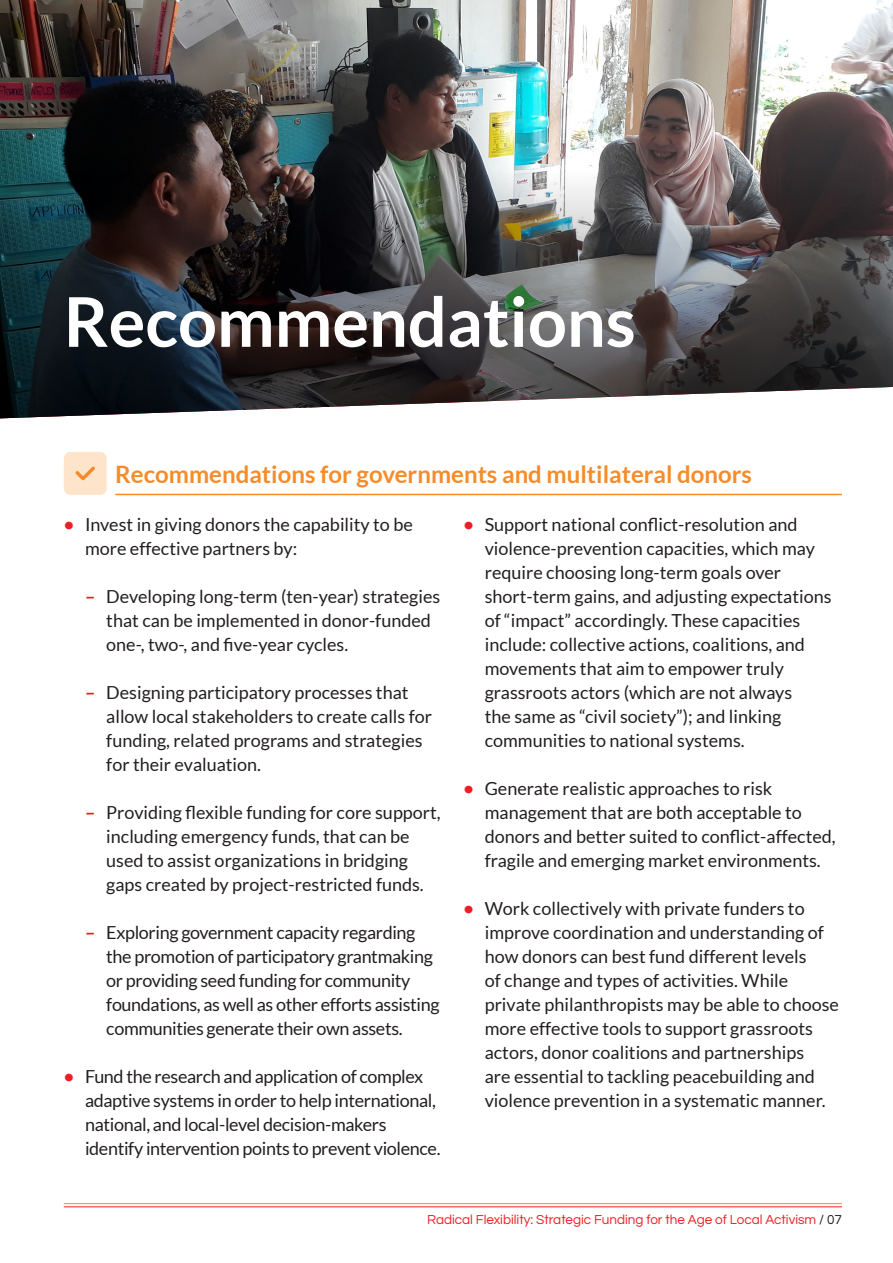
<style>
.page{position:relative;width:893px;height:1263px;background:#fff}
.page>*{position:absolute;margin:0;border:0;box-sizing:border-box;transform-origin:0 0}
.t1{font:700 68.55px "Lato";color:#fff}
.Recommendations{font:700 24px "Lato";color:#f68c29}
.Bullet{font:18px/24px "Lato";color:#231f20}
.Bullet-2{font:18px/24px "Lato";letter-spacing:-.02em;color:#231f20}
.t2{font:13.5px "Questrial";color:#ee1d23}
.s1{font-weight:700;color:#ee1d23}
.s2{color:#231f20}
</style>
<div class="page">
<hr style="left:64px;top:1203px;width:778px;height:1px;background:#f68c29">
<hr style="left:64px;top:1206px;width:778px;height:1px;background:#ee1d23">
<img style="left:0;top:0;width:893px;height:418px">
<hr style="left:115px;top:494px;width:727px;height:1px;background:#f68c29">
<div style="left:64px;top:452px;width:43px;height:43px;background:#fee4cb;border-radius:7px"></div>
<svg style="left:75px;top:466px;width:20px;height:15px"></svg>
<p class="t1" style="left:64px;top:283px;width:573px">Recommendations</p>
<p class="Recommendations" style="left:115px;top:461px;width:638px">Recommendations for governments and multilateral donors</p>
<p class="Bullet" style="left:85px;top:512px;width:329px;text-indent:-21px"><span class="s1">•</span> Invest in giving donors the capability to be more effective partners by:</p>
<p class="Bullet" style="left:106px;top:584px;width:335px;text-indent:-21px"><span class="s1">–</span> Developing long-term (ten-year) strategies that can be implemented in donor-funded one-, two-, and five-year cycles.</p>
<p class="Bullet" style="left:106px;top:680px;width:327px;text-indent:-21px"><span class="s1">–</span> Designing participatory processes that allow local stakeholders to create calls for funding, related programs and strategies for their evaluation.</p>
<p class="Bullet" style="left:106px;top:800px;width:336px;text-indent:-21px"><span class="s1">–</span> Providing flexible funding for core support, including emergency funds, that can be used to assist organizations in bridging gaps created by project-restricted funds.</p>
<p class="Bullet-2" style="left:106px;top:920px;width:335px;text-indent:-21px"><span class="s1">–</span> Exploring government capacity regarding the promotion of participatory grantmaking or providing seed funding for community foundations, as well as other efforts assisting communities generate their own assets.</p>
<p class="Bullet-2" style="left:85px;top:1064px;width:357px;text-indent:-21px"><span class="s1">•</span> Fund the research and application of complex adaptive systems in order to help international, national, and local-level decision-makers identify intervention points to prevent violence.</p>
<p class="Bullet" style="left:485px;top:512px;width:348px;text-indent:-21px"><span class="s1">•</span> Support national conflict-resolution and violence-prevention capacities, which may require choosing long-term goals over short-term gains, and adjusting expectations of “impact” accordingly. These capacities include: collective actions, coalitions, and movements that aim to empower truly grassroots actors (which are not always<br>the same as “civil society”); and linking communities to national systems.</p>
<p class="Bullet" style="left:485px;top:776px;width:352px;text-indent:-21px"><span class="s1">•</span> Generate realistic approaches to risk management that are both acceptable to donors and better suited to conflict-affected, fragile and emerging market environments.</p>
<p class="Bullet" style="left:485px;top:896px;width:356px;text-indent:-21px"><span class="s1">•</span> Work collectively with private funders to improve coordination and understanding of how donors can best fund different levels<br>of change and types of activities. While private philanthropists may be able to choose more effective tools to support grassroots actors, donor coalitions and partnerships<br>are essential to tackling peacebuilding and violence prevention in a systematic manner.</p>
<p class="t2" style="left:427px;top:1213px;width:416px">Radical Flexibility: Strategic Funding for the Age of Local Activism <span class="s2">/ 07</span></p>
</div>
